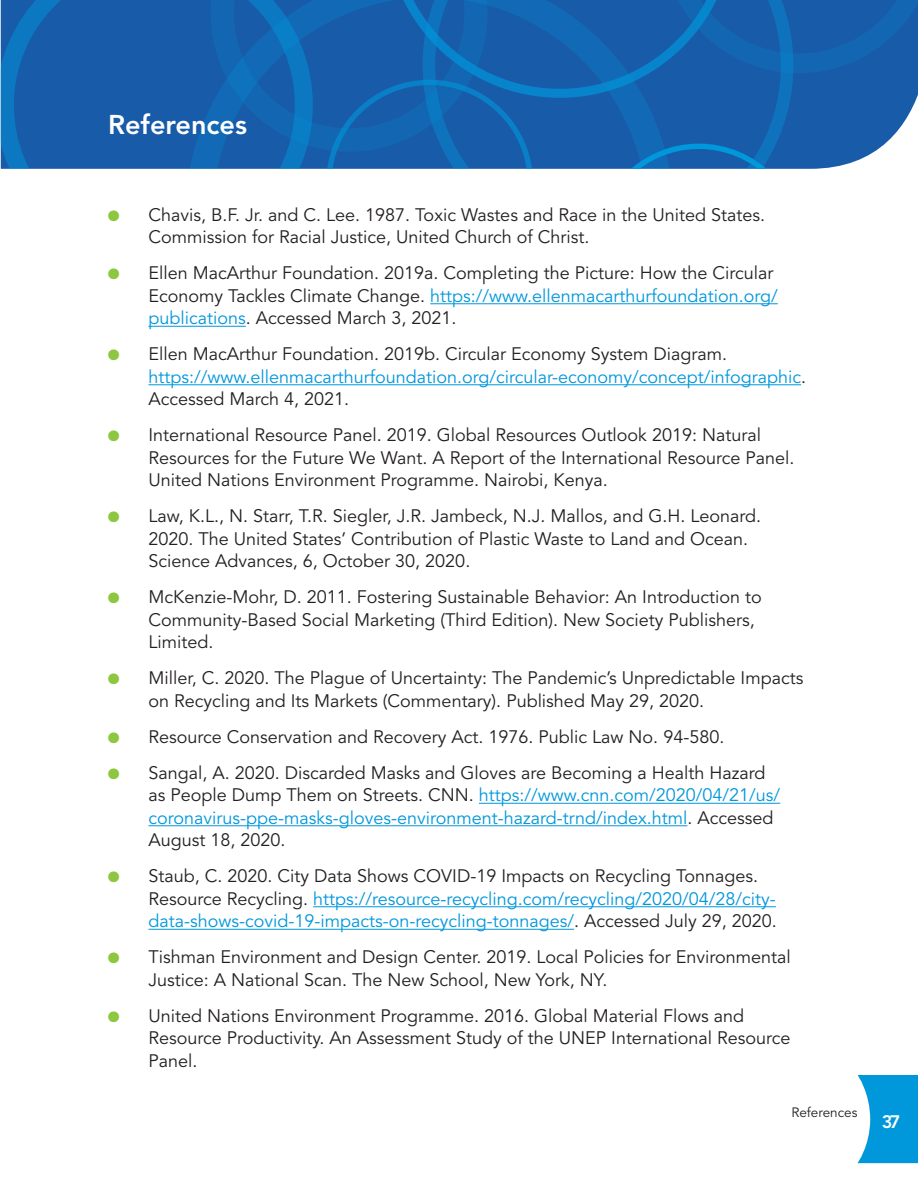
<style>
.page{position:relative;width:918px;height:1188px;background:#fff}
.page>*{position:absolute;margin:0;border:0;box-sizing:border-box;transform-origin:0 0}
.Header_01{font:800 27px "Avenir LT Std";color:#fff}
.t1{font:18px/22.5px "Avenir LT Std";color:#231f20}
.t2{font:18px/22.5px "Avenir LT Std";color:#0097db}
.t3{font:800 18px "Avenir LT Std";color:#fff}
.t4{font:13.5px "Avenir LT Std";color:#231f20}
.s1{color:#8dc63f}
.s2{color:#0097db}
.s3{color:#231f20}
</style>
<div class="page">
<svg style="left:857px;top:1075px;width:61px;height:88px;background:#26a6e0"></svg>
<svg style="left:1px;top:0;width:184px;height:169px;background:#175dab"></svg>
<svg style="left:185px;top:0;width:26px;height:169px;background:#175dab"></svg>
<svg style="left:211px;top:0;width:707px;height:169px;background:#1964af"></svg>
<hr style="left:430px;top:303px;width:348px;height:1px;background:#0097db">
<hr style="left:148px;top:326px;width:98px;height:1px;background:#0097db">
<hr style="left:148px;top:384px;width:653px;height:1px;background:#0097db">
<hr style="left:479px;top:803px;width:301px;height:1px;background:#0097db">
<hr style="left:148px;top:825px;width:539px;height:1px;background:#0097db">
<hr style="left:313px;top:906px;width:463px;height:1px;background:#0097db">
<hr style="left:148px;top:929px;width:426px;height:1px;background:#0097db">
<p class="Header_01" style="left:108px;top:108px;width:141px">References</p>
<p class="t1" style="left:148px;top:204px;width:618px;text-indent:-41px"><span class="s1">●</span> Chavis, B.F. Jr. and C. Lee. 1987. Toxic Wastes and Race in the United States.<br>Commission for Racial Justice, United Church of Christ.</p>
<p class="t1" style="left:148px;top:263px;width:631px;text-indent:-41px"><span class="s1">●</span> Ellen MacArthur Foundation. 2019a. Completing the Picture: How the Circular<br>Economy Tackles Climate Change. <span class="s2">https://www.ellenmacarthurfoundation.org/ publications</span>. Accessed March 3, 2021.</p>
<p class="t1" style="left:148px;top:344px;width:659px;text-indent:-41px"><span class="s1">●</span> Ellen MacArthur Foundation. 2019b. Circular Economy System Diagram. <span class="s2">https://www.ellenmacarthurfoundation.org/circular-economy/concept/infographic</span>.<br>Accessed March 4, 2021.</p>
<p class="t1" style="left:148px;top:425px;width:648px;text-indent:-41px"><span class="s1">●</span> International Resource Panel. 2019. Global Resources Outlook 2019: Natural<br>Resources for the Future We Want. A Report of the International Resource Panel.<br>United Nations Environment Programme. Nairobi, Kenya.</p>
<p class="t1" style="left:148px;top:506px;width:614px;text-indent:-41px"><span class="s1">●</span> Law, K.L., N. Starr, T.R. Siegler, J.R. Jambeck, N.J. Mallos, and G.H. Leonard.<br>2020. The United States’ Contribution of Plastic Waste to Land and Ocean.<br>Science Advances, 6, October 30, 2020.</p>
<p class="t1" style="left:148px;top:587px;width:615px;text-indent:-41px"><span class="s1">●</span> McKenzie-Mohr, D. 2011. Fostering Sustainable Behavior: An Introduction to<br>Community-Based Social Marketing (Third Edition). New Society Publishers,<br>Limited.</p>
<p class="t1" style="left:148px;top:668px;width:656px;text-indent:-41px"><span class="s1">●</span> Miller, C. 2020. The Plague of Uncertainty: The Pandemic’s Unpredictable Impacts on Recycling and Its Markets (Commentary). Published May 29, 2020.</p>
<p class="t1" style="left:108px;top:726px;width:618px"><span class="s1">●</span> Resource Conservation and Recovery Act. 1976. Public Law No. 94-580.</p>
<p class="t1" style="left:148px;top:762px;width:633px;text-indent:-41px"><span class="s1">●</span> Sangal, A. 2020. Discarded Masks and Gloves are Becoming a Health Hazard as People Dump Them on Streets. CNN. <span class="s2">https://www.cnn.com/2020/04/21/us/ coronavirus-ppe-masks-gloves-environment-hazard-trnd/index.html</span>. Accessed August 18, 2020.</p>
<p class="t2" style="left:148px;top:866px;width:630px;text-indent:-41px"><span class="s1">●</span> <span class="s3">Staub, C. 2020. City Data Shows COVID-19 Impacts on Recycling Tonnages.<br>Resource Recycling.</span> https://resource-recycling.com/recycling/2020/04/28/city&shy;data-shows-covid-19-impacts-on-recycling-tonnages/<span class="s3">. Accessed July 29, 2020.</span></p>
<p class="t1" style="left:148px;top:947px;width:644px;text-indent:-41px"><span class="s1">●</span> Tishman Environment and Design Center. 2019. Local Policies for Environmental<br>Justice: A National Scan. The New School, New York, NY.</p>
<p class="t1" style="left:148px;top:1005px;width:644px;text-indent:-41px"><span class="s1">●</span> United Nations Environment Programme. 2016. Global Material Flows and<br>Resource Productivity. An Assessment Study of the UNEP International Resource<br>Panel.</p>
<p class="t4" style="left:791px;top:1105px;width:68px">References</p>
<p class="t3" style="left:882px;top:1111px;width:20px">37</p>
</div>
